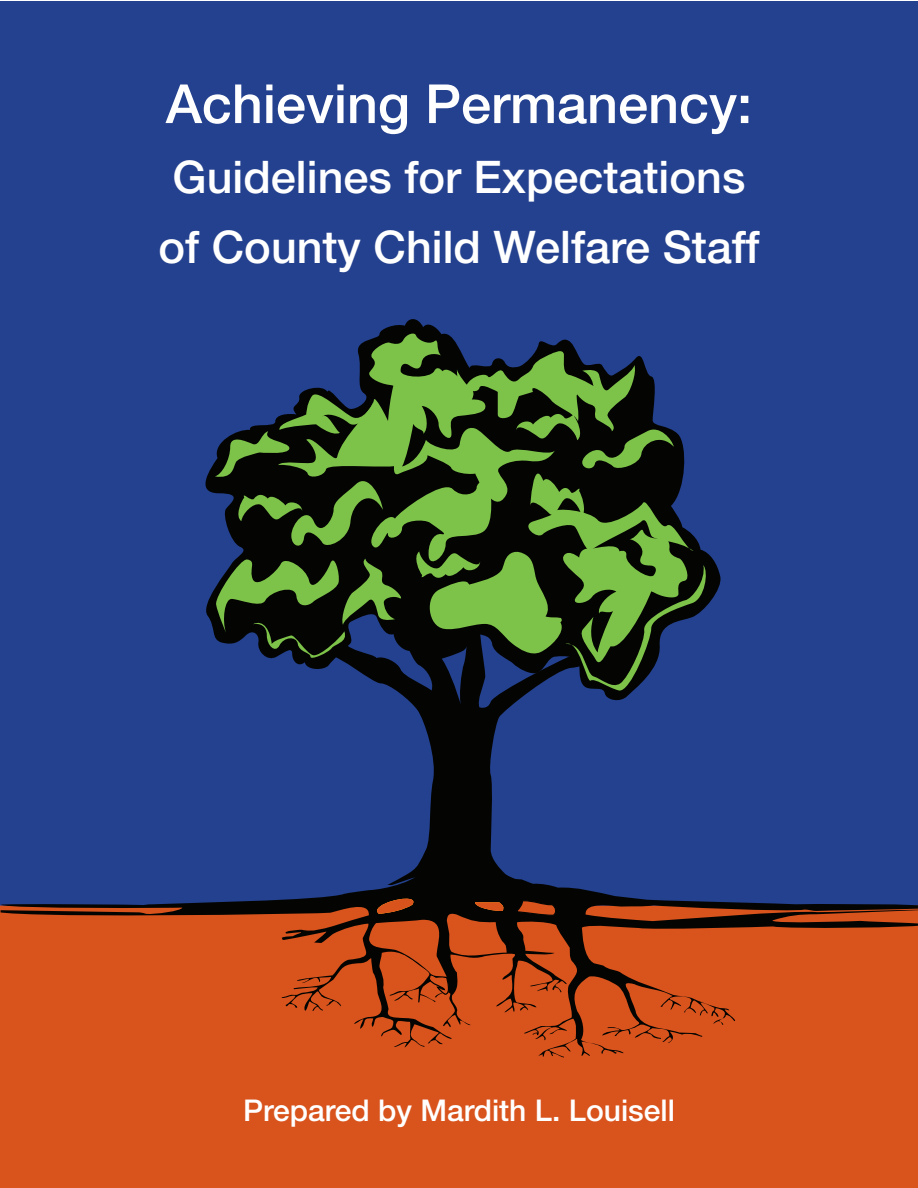
<style>
.page{position:relative;width:918px;height:1188px;background:#fff}
.page>*{position:absolute;margin:0;border:0;box-sizing:border-box;transform-origin:0 0}
.t1{font:500 54px "Helvetica Neue";color:#fff}
.t2{font:500 45px/70.2px "Helvetica Neue";color:#fff;text-align:center}
.t3{font:500 30px "Helvetica Neue";color:#fff}
</style>
<div class="page">
<div style="left:1px;top:857px;width:917px;height:331px;background:#d9531c"></div>
<div style="left:0;top:2px;width:918px;height:904px;background:#24418f"></div>
<svg style="left:329px;top:703px;width:272px;height:151px;background:#1c326d"></svg>
<svg style="left:194px;top:319px;width:529px;height:384px;background:#213b81"></svg>
<svg style="left:215px;top:331px;width:494px;height:362px;background:#304c3a"></svg>
<svg style="left:1px;top:854px;width:917px;height:204px"></svg>
<svg style="left:368px;top:893px;width:140px;height:103px"></svg>
<svg style="left:515px;top:900px;width:42px;height:17px"></svg>
<p class="t1" style="left:166px;top:85px;width:588px">Achieving Permanency:</p>
<p class="t2" style="left:158px;top:146px;width:603px">Guidelines for Expectations of County Child Welfare Staff</p>
<p class="t3" style="left:243px;top:1099px;width:433px">Prepared by Mardith L. Louisell</p>
</div>
